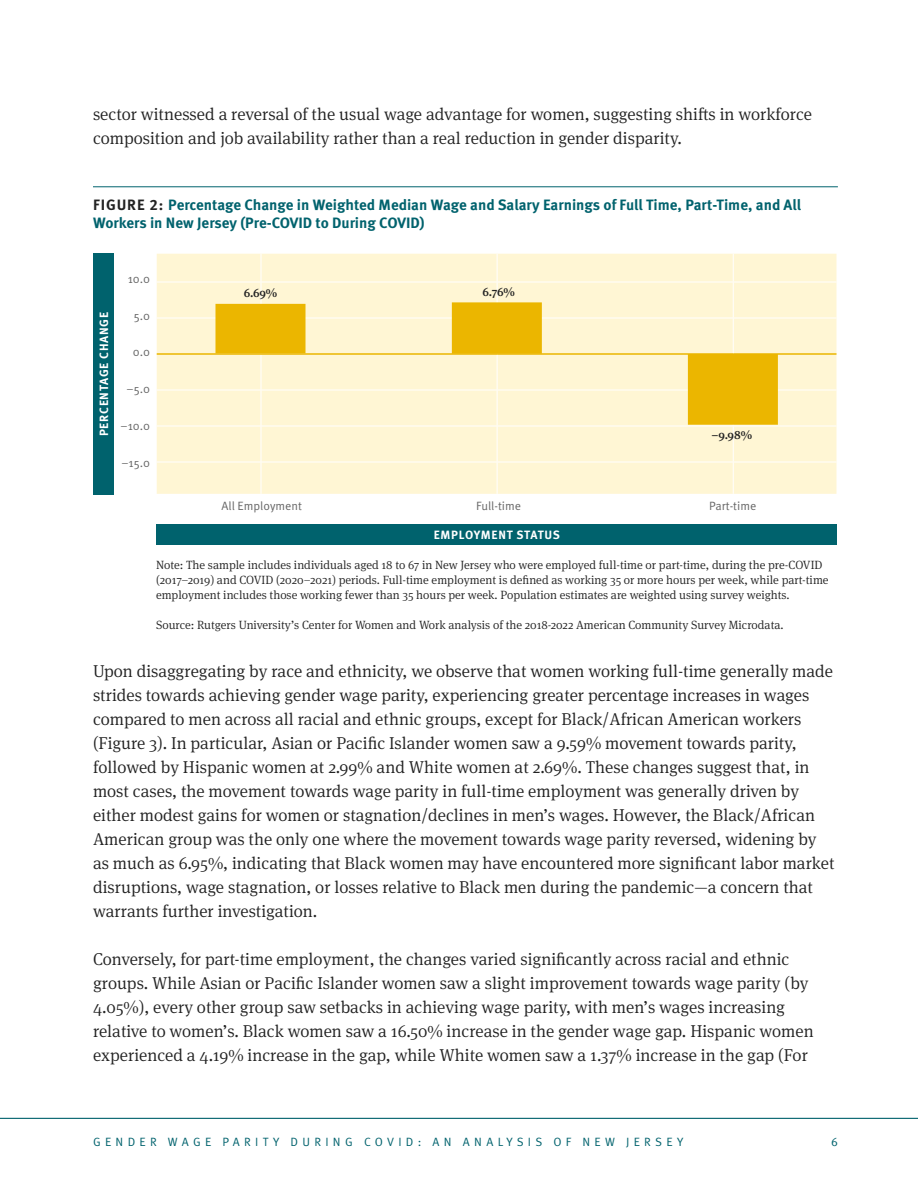
<style>
.page{position:relative;width:918px;height:1188px;background:#fff}
.page>*{position:absolute;margin:0;border:0;box-sizing:border-box;transform-origin:0 0}
.Body_Text{font:300 17.25px/24px "Meta Serif Pro";color:#222}
.Figure_X__w__Rule{font:700 15px/18px "Meta Pro";color:#00626d}
.Notes_for_Figure{font:300 12px/15px "Meta Serif Pro";color:#222}
.Cell_Header{font:12px "Meta Pro Norm";color:#666}
.t1{font:12px "Meta Pro Norm";letter-spacing:.36em;color:#00626d}
.Table_Title{font:700 12px "Meta Pro";letter-spacing:.06em;color:#fff}
.Cell_Header-2{font:500 12px "Meta Serif Pro";color:#222}
.s1{color:#222}
</style>
<div class="page">
<hr style="left:0;top:1118px;width:918px;height:1px;background:#00626d">
<hr style="left:93px;top:186px;width:745px;height:1px;background:#00626d">
<div style="left:157px;top:254px;width:679px;height:240px;background:#fff6d4"></div>
<svg style="left:261px;top:254px;width:1px;height:28px"></svg>
<svg style="left:497px;top:254px;width:1px;height:28px"></svg>
<svg style="left:733px;top:254px;width:1px;height:28px"></svg>
<hr style="left:157px;top:282px;width:104px;height:1px;background:#fff">
<hr style="left:261px;top:282px;width:236px;height:1px;background:#fff">
<hr style="left:261px;top:282px;width:1px;height:36px;background:#fff">
<hr style="left:497px;top:282px;width:236px;height:1px;background:#fff">
<hr style="left:497px;top:282px;width:1px;height:36px;background:#fff">
<hr style="left:733px;top:282px;width:103px;height:1px;background:#fff">
<hr style="left:733px;top:282px;width:1px;height:36px;background:#fff">
<hr style="left:157px;top:318px;width:104px;height:1px;background:#fff">
<hr style="left:261px;top:318px;width:236px;height:1px;background:#fff">
<hr style="left:497px;top:318px;width:236px;height:1px;background:#fff">
<hr style="left:733px;top:318px;width:103px;height:1px;background:#fff">
<hr style="left:733px;top:318px;width:1px;height:35px;background:#fff">
<hr style="left:261px;top:355px;width:1px;height:35px;background:#fff">
<hr style="left:497px;top:355px;width:1px;height:35px;background:#fff">
<hr style="left:157px;top:390px;width:104px;height:1px;background:#fff">
<hr style="left:261px;top:390px;width:236px;height:1px;background:#fff">
<hr style="left:261px;top:390px;width:1px;height:36px;background:#fff">
<hr style="left:497px;top:390px;width:236px;height:1px;background:#fff">
<hr style="left:497px;top:390px;width:1px;height:36px;background:#fff">
<hr style="left:733px;top:390px;width:103px;height:1px;background:#fff">
<hr style="left:733px;top:390px;width:1px;height:36px;background:#fff">
<hr style="left:157px;top:426px;width:104px;height:1px;background:#fff">
<hr style="left:261px;top:426px;width:236px;height:1px;background:#fff">
<hr style="left:261px;top:426px;width:1px;height:36px;background:#fff">
<hr style="left:497px;top:426px;width:236px;height:1px;background:#fff">
<hr style="left:497px;top:426px;width:1px;height:36px;background:#fff">
<hr style="left:733px;top:426px;width:103px;height:1px;background:#fff">
<hr style="left:733px;top:426px;width:1px;height:36px;background:#fff">
<hr style="left:157px;top:462px;width:104px;height:1px;background:#fff">
<hr style="left:261px;top:462px;width:236px;height:1px;background:#fff">
<hr style="left:261px;top:462px;width:1px;height:32px;background:#fff">
<hr style="left:497px;top:462px;width:236px;height:1px;background:#fff">
<hr style="left:497px;top:462px;width:1px;height:32px;background:#fff">
<hr style="left:733px;top:462px;width:103px;height:1px;background:#fff">
<hr style="left:733px;top:462px;width:1px;height:32px;background:#fff">
<hr style="left:157px;top:353px;width:104px;height:2px;background:#ebb600">
<hr style="left:261px;top:353px;width:236px;height:2px;background:#ebb600">
<hr style="left:497px;top:353px;width:236px;height:2px;background:#ebb600">
<hr style="left:733px;top:353px;width:103px;height:2px;background:#ebb600">
<div style="left:93px;top:254px;width:21px;height:241px;background:#00626d"></div>
<div style="left:157px;top:524px;width:680px;height:21px;background:#00626d"></div>
<div style="left:688px;top:354px;width:90px;height:71px;background:#ebb600"></div>
<div style="left:452px;top:302px;width:90px;height:52px;background:#ebb600"></div>
<div style="left:216px;top:304px;width:90px;height:49px;background:#ebb600"></div>
<p class="Body_Text" style="left:93px;top:101px;width:720px">sector witnessed a reversal of the usual wage advantage for women, suggesting shifts in workforce composition and job availability rather than a real reduction in gender disparity.</p>
<p class="Figure_X__w__Rule" style="left:93px;top:194px;width:710px"><span class="s1">FIGURE 2:</span> Percentage Change in Weighted Median Wage and Salary Earnings of Full Time, Part-Time, and All<br>Workers in New Jersey (Pre-COVID to During COVID)</p>
<p class="Table_Title" style="left:94px;top:436px;width:125px;rotate:-90deg">PERCENTAGE CHANGE</p>
<p class="Cell_Header" style="left:128px;top:269px;width:24px">10.0</p>
<p class="Cell_Header" style="left:134px;top:306px;width:18px">5.0</p>
<p class="Cell_Header" style="left:133px;top:343px;width:19px">0.0</p>
<p class="Cell_Header" style="left:127px;top:380px;width:25px">–5.0</p>
<p class="Cell_Header" style="left:121px;top:417px;width:31px">–10.0</p>
<p class="Cell_Header" style="left:121px;top:454px;width:30px">–15.0</p>
<p class="Cell_Header-2" style="left:244px;top:284px;width:35px">6.69%</p>
<p class="Cell_Header-2" style="left:483px;top:283px;width:34px">6.76%</p>
<p class="Cell_Header-2" style="left:711px;top:426px;width:42px">–9.98%</p>
<p class="Cell_Header" style="left:222px;top:497px;width:82px">All Employment</p>
<p class="Cell_Header" style="left:476px;top:497px;width:46px">Full-time</p>
<p class="Cell_Header" style="left:709px;top:497px;width:49px">Part-time</p>
<p class="Table_Title" style="left:434px;top:525px;width:128px">EMPLOYMENT STATUS</p>
<p class="Notes_for_Figure" style="left:156px;top:557px;width:674px">Note: The sample includes individuals aged 18 to 67 in New Jersey who were employed full-time or part-time, during the pre-COVID (2017–2019) and COVID (2020–2021) periods. Full-time employment is defined as working 35 or more hours per week, while part-time employment includes those working fewer than 35 hours per week. Population estimates are weighted using survey weights.</p>
<p class="Notes_for_Figure" style="left:156px;top:617px;width:629px">Source: Rutgers University’s Center for Women and Work analysis of the 2018-2022 American Community Survey Microdata.</p>
<p class="Body_Text" style="left:93px;top:659px;width:743px">Upon disaggregating by race and ethnicity, we observe that women working full-time generally made strides towards achieving gender wage parity, experiencing greater percentage increases in wages compared to men across all racial and ethnic groups, except for Black/African American workers (Figure 3). In particular, Asian or Pacific Islander women saw a 9.59% movement towards parity, followed by Hispanic women at 2.99% and White women at 2.69%. These changes suggest that, in most cases, the movement towards wage parity in full-time employment was generally driven by either modest gains for women or stagnation/declines in men’s wages. However, the Black/African American group was the only one where the movement towards wage parity reversed, widening by as much as 6.95%, indicating that Black women may have encountered more significant labor market disruptions, wage stagnation, or losses relative to Black men during the pandemic—a concern that warrants further investigation.</p>
<p class="Body_Text" style="left:93px;top:947px;width:722px">Conversely, for part-time employment, the changes varied significantly across racial and ethnic groups. While Asian or Pacific Islander women saw a slight improvement towards wage parity (by 4.05%), every other group saw setbacks in achieving wage parity, with men’s wages increasing relative to women’s. Black women saw a 16.50% increase in the gender wage gap. Hispanic women experienced a 4.19% increase in the gap, while White women saw a 1.37% increase in the gap (For</p>
<p class="t1" style="left:93px;top:1133px;width:592px">GENDER WAGE PARITY DURING COVID: AN ANALYSIS OF NEW JERSEY</p>
<p class="t1" style="left:831px;top:1133px;width:8px">6</p>
</div>
